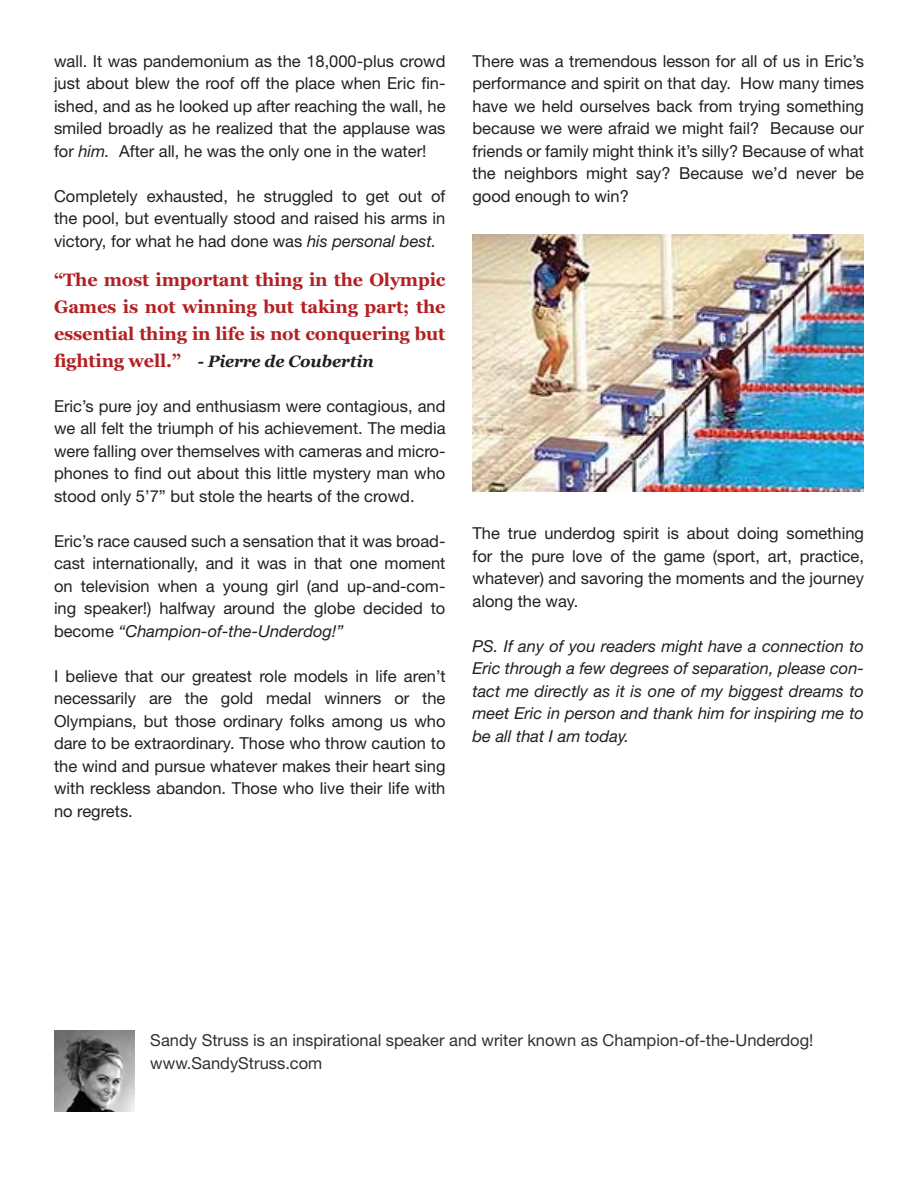
<style>
.page{position:relative;width:918px;height:1188px;background:#fff}
.page>*{position:absolute;margin:0;border:0;box-sizing:border-box;transform-origin:0 0}
.t1{font:700 18px/27px "Georgia";letter-spacing:-.01em;color:#b32023;text-align:justify}
.t2{font:16.5px/22.5px "Helvetica Neue";color:#231f20;text-align:justify}
.t3{font:italic 16.5px/22.5px "Helvetica Neue";color:#231f20;text-align:justify}
.t4{font:16.5px "Helvetica Neue";color:#303131}
.t5{font:italic 700 16.5px "Georgia";letter-spacing:-.01em;color:#231f20}
.s1{font-style:italic}
.s2{font-style:normal;font-size:18px;color:#b32023}
</style>
<div class="page">
<img style="left:54px;top:1031px;width:81px;height:81px">
<img style="left:472px;top:235px;width:392px;height:257px">
<p class="t2" style="left:54px;top:50px;width:393px">wall. It was pandemonium as the 18,000-plus crowd just about blew the roof off the place when Eric fin&shy;ished, and as he looked up after reaching the wall, he smiled broadly as he realized that the applause was for <span class="s1">him.</span> After all, he was the only one in the water!</p>
<p class="t2" style="left:54px;top:185px;width:393px">Completely exhausted, he struggled to get out of the pool, but eventually stood and raised his arms in victory, for what he had done was <span class="s1">his personal best.</span></p>
<p class="t1" style="left:54px;top:266px;width:393px">“The most important thing in the Olympic Games is not winning but taking part; the essential thing in life is not conquering but</p>
<p class="t5" style="left:54px;top:352px;width:321px"><span class="s2">fighting well.”</span> - Pierre de Coubertin</p>
<p class="t2" style="left:54px;top:395px;width:393px">Eric’s pure joy and enthusiasm were contagious, and we all felt the triumph of his achievement. The media were falling over themselves with cameras and micro&shy;phones to find out about this little mystery man who stood only 5’7” but stole the hearts of the crowd.</p>
<p class="t2" style="left:54px;top:530px;width:393px">Eric’s race caused such a sensation that it was broad&shy;cast internationally, and it was in that one moment on television when a young girl (and up-and-com&shy;ing speaker!) halfway around the globe decided to become <span class="s1">“Champion-of-the-Underdog!”</span></p>
<p class="t2" style="left:54px;top:665px;width:393px">I believe that our greatest role models in life aren’t necessarily are the gold medal winners or the Olympians, but those ordinary folks among us who dare to be extraordinary. Those who throw caution to the wind and pursue whatever makes their heart sing with reckless abandon. Those who live their life with no regrets.</p>
<p class="t2" style="left:472px;top:50px;width:393px">There was a tremendous lesson for all of us in Eric’s performance and spirit on that day. How many times have we held ourselves back from trying something because we were afraid we might fail? Because our friends or family might think it’s silly? Because of what the neighbors might say? Because we’d never be good enough to win?</p>
<p class="t2" style="left:472px;top:522px;width:393px">The true underdog spirit is about doing something for the pure love of the game (sport, art, practice, whatever) and savoring the moments and the journey along the way.</p>
<p class="t3" style="left:472px;top:635px;width:393px">PS. If any of you readers might have a connection to Eric through a few degrees of separation, please con&shy;tact me directly as it is one of my biggest dreams to meet Eric in person and thank him for inspiring me to be all that I am today.</p>
<p class="t4" style="left:150px;top:1030px;width:665px">Sandy Struss is an inspirational speaker and writer known as Champion-of-the-Underdog!</p>
<p class="t4" style="left:150px;top:1053px;width:174px">www.SandyStruss.com</p>
</div>
